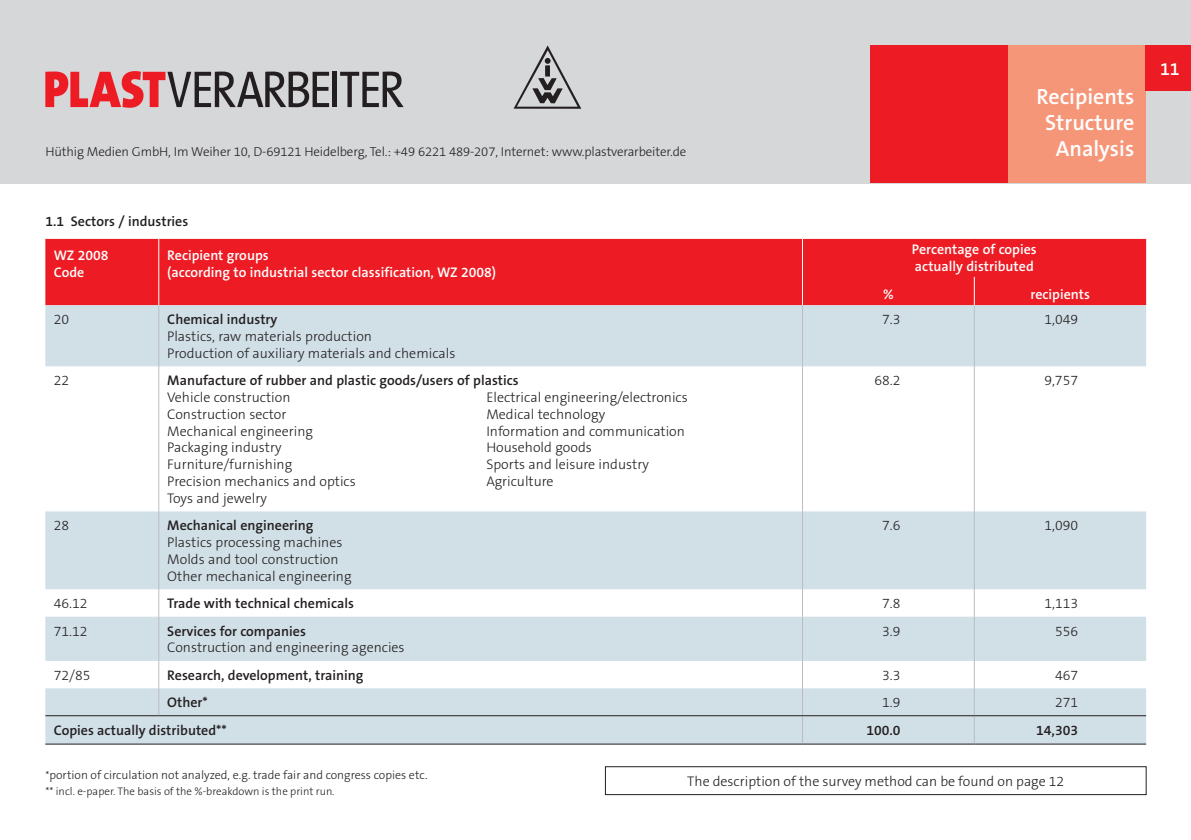
<style>
.page{position:relative;width:1191px;height:840px;background:#fff}
.page>*{position:absolute;margin:0;border:0;box-sizing:border-box;transform-origin:0 0}
.t1{font:600 22px/26px "The Sans Os F";color:#fff;text-align:right}
.t2{font:600 18px "The Sans Os F";color:#fff}
.t3{font:300 14px/16.8px "The Sans Os F";color:#231f20}
.t4{font:600 14px "The Sans Os F";color:#231f20}
.t5{font:600 14px/16.8px "The Sans Os F";color:#fff}
.t6{font:300 13px "The Sans Os F";letter-spacing:-.01em;color:#231f20}
.t7{font:300 12px "The Sans Os F";color:#231f20}
.t8{font:300 11px "The Sans Os F";color:#231f20}
.s1{font-size:11px}
</style>
<div class="page">
<div style="left:0;top:0;width:1191px;height:183px;background:#d6d7d9"></div>
<svg style="left:45px;top:71px;width:284px;height:37px"></svg>
<hr style="left:333px;top:72px;width:4px;height:35px;background:#231f20">
<svg style="left:340px;top:71px;width:63px;height:36px"></svg>
<div style="left:1008px;top:45px;width:137px;height:138px;background:#f69679"></div>
<div style="left:870px;top:45px;width:138px;height:138px;background:#ed1c24"></div>
<div style="left:1145px;top:45px;width:46px;height:46px;background:#ed1c24"></div>
<div style="left:45px;top:239px;width:1101px;height:66px;background:#ed1c24"></div>
<svg style="left:45px;top:305px;width:1101px;height:355px;fill:#d1dfe7"></svg>
<hr style="left:158px;top:239px;width:1px;height:38px;background:#fff">
<hr style="left:802px;top:239px;width:1px;height:38px;background:#fff">
<svg style="left:158px;top:277px;width:1px;height:28px"></svg>
<svg style="left:802px;top:277px;width:1px;height:28px"></svg>
<svg style="left:973px;top:277px;width:1px;height:28px"></svg>
<hr style="left:45px;top:743px;width:114px;height:1px;background:#231f20">
<hr style="left:159px;top:743px;width:643px;height:1px;background:#231f20">
<hr style="left:974px;top:743px;width:172px;height:1px;background:#231f20">
<hr style="left:802px;top:743px;width:172px;height:1px;background:#231f20">
<hr style="left:158px;top:305px;width:1px;height:61px;background:#bbbdc0">
<hr style="left:802px;top:305px;width:1px;height:61px;background:#bbbdc0">
<hr style="left:973px;top:305px;width:1px;height:61px;background:#bbbdc0">
<hr style="left:158px;top:366px;width:1px;height:145px;background:#bbbdc0">
<hr style="left:802px;top:366px;width:1px;height:145px;background:#bbbdc0">
<hr style="left:973px;top:366px;width:1px;height:145px;background:#bbbdc0">
<hr style="left:158px;top:511px;width:1px;height:78px;background:#bbbdc0">
<hr style="left:802px;top:511px;width:1px;height:78px;background:#bbbdc0">
<hr style="left:973px;top:511px;width:1px;height:78px;background:#bbbdc0">
<svg style="left:158px;top:589px;width:1px;height:27px"></svg>
<svg style="left:802px;top:589px;width:1px;height:27px"></svg>
<svg style="left:973px;top:589px;width:1px;height:27px"></svg>
<hr style="left:158px;top:616px;width:1px;height:44px;background:#bbbdc0">
<hr style="left:802px;top:616px;width:1px;height:44px;background:#bbbdc0">
<hr style="left:973px;top:616px;width:1px;height:44px;background:#bbbdc0">
<svg style="left:45px;top:660px;width:1101px;height:83px"></svg>
<hr style="left:45px;top:714px;width:114px;height:1px;background:#231f20">
<hr style="left:159px;top:714px;width:815px;height:1px;background:#231f20">
<hr style="left:974px;top:714px;width:172px;height:1px;background:#231f20">
<div style="left:605px;top:765px;width:541px;height:29px;border:1px solid #231f20"></div>
<svg style="left:513px;top:45px;width:68px;height:64px"></svg>
<p class="t6" style="left:45px;top:145px;width:642px">Hüthig Medien GmbH, Im Weiher 10, D-69121 Heidelberg, Tel.: +49 6221 489-207, Internet: www.plastverarbeiter.de</p>
<h1 class="t1" style="left:1036px;top:84px;width:99px">Recipients<br>Structure<br>Analysis</h1>
<p class="t4" style="left:45px;top:214px;width:144px">1.1 Sectors / industries</p>
<p class="t5" style="left:54px;top:247px;width:56px">WZ 2008<br>Code</p>
<p class="t5" style="left:167px;top:247px;width:330px">Recipient groups<br>(according to industrial sector classification, WZ 2008)</p>
<p class="t5" style="left:912px;top:242px;width:126px">Percentage of copies actually distributed</p>
<p class="t5" style="left:883px;top:286px;width:12px">%</p>
<p class="t5" style="left:1030px;top:286px;width:61px">recipients</p>
<p class="t3" style="left:54px;top:311px;width:17px">20</p>
<p class="t4" style="left:167px;top:312px;width:112px">Chemical industry</p>
<p class="t3" style="left:167px;top:328px;width:290px">Plastics, raw materials production<br>Production of auxiliary materials and chemicals</p>
<p class="t3" style="left:882px;top:311px;width:20px">7.3</p>
<p class="t3" style="left:1044px;top:311px;width:35px">1,049</p>
<p class="t3" style="left:54px;top:372px;width:17px">22</p>
<p class="t4" style="left:167px;top:373px;width:353px">Manufacture of rubber and plastic goods/users of plastics</p>
<p class="t3" style="left:167px;top:389px;width:125px">Vehicle construction</p>
<p class="t3" style="left:486px;top:389px;width:203px">Electrical engineering/electronics</p>
<p class="t3" style="left:167px;top:406px;width:121px">Construction sector</p>
<p class="t3" style="left:486px;top:406px;width:120px">Medical technology</p>
<p class="t3" style="left:167px;top:423px;width:147px">Mechanical engineering</p>
<p class="t3" style="left:486px;top:423px;width:200px">Information and communication</p>
<p class="t3" style="left:167px;top:439px;width:116px">Packaging industry</p>
<p class="t3" style="left:486px;top:439px;width:107px">Household goods</p>
<p class="t3" style="left:167px;top:456px;width:126px">Furniture/furnishing</p>
<p class="t3" style="left:486px;top:456px;width:164px">Sports and leisure industry</p>
<p class="t3" style="left:167px;top:473px;width:190px">Precision mechanics and optics</p>
<p class="t3" style="left:486px;top:473px;width:69px">Agriculture</p>
<p class="t3" style="left:167px;top:490px;width:101px">Toys and jewelry</p>
<p class="t3" style="left:54px;top:517px;width:17px">28</p>
<p class="t4" style="left:167px;top:518px;width:148px">Mechanical engineering</p>
<p class="t3" style="left:167px;top:534px;width:186px">Plastics processing machines<br>Molds and tool construction<br>Other mechanical engineering</p>
<p class="t3" style="left:874px;top:372px;width:28px">68.2</p>
<p class="t3" style="left:1044px;top:372px;width:35px">9,757</p>
<p class="t3" style="left:882px;top:517px;width:20px">7.6</p>
<p class="t3" style="left:1044px;top:517px;width:35px">1,090</p>
<p class="t3" style="left:54px;top:595px;width:35px">46.12</p>
<p class="t4" style="left:167px;top:596px;width:188px">Trade with technical chemicals</p>
<p class="t3" style="left:882px;top:595px;width:20px">7.8</p>
<p class="t3" style="left:1044px;top:595px;width:35px">1,113</p>
<p class="t3" style="left:54px;top:622px;width:35px">71.12</p>
<p class="t4" style="left:167px;top:623px;width:140px">Services for companies</p>
<p class="t3" style="left:167px;top:639px;width:239px">Construction and engineering agencies</p>
<p class="t3" style="left:882px;top:622px;width:20px">3.9</p>
<p class="t3" style="left:1055px;top:622px;width:25px">556</p>
<p class="t3" style="left:54px;top:667px;width:38px">72/85</p>
<p class="t4" style="left:167px;top:667px;width:198px">Research, development, training</p>
<p class="t3" style="left:882px;top:667px;width:20px">3.3</p>
<p class="t3" style="left:1055px;top:667px;width:25px">467</p>
<p class="t4" style="left:167px;top:695px;width:42px">Other*</p>
<p class="t3" style="left:882px;top:694px;width:20px">1.9</p>
<p class="t3" style="left:1055px;top:694px;width:25px">271</p>
<p class="t4" style="left:54px;top:723px;width:174px">Copies actually distributed**</p>
<p class="t4" style="left:866px;top:723px;width:36px">100.0</p>
<p class="t4" style="left:1036px;top:723px;width:43px">14,303</p>
<p class="t3" style="left:687px;top:772px;width:378px">The description of the survey method can be found on page 12</p>
<p class="t7" style="left:45px;top:768px;width:384px"><span class="s1">*</span>portion of circulation not analyzed, e.g. trade fair and congress copies etc.</p>
<p class="t8" style="left:45px;top:785px;width:291px">** incl. e-paper. The basis of the %-breakdown is the print run.</p>
<p class="t2" style="left:1160px;top:60px;width:21px">11</p>
</div>
